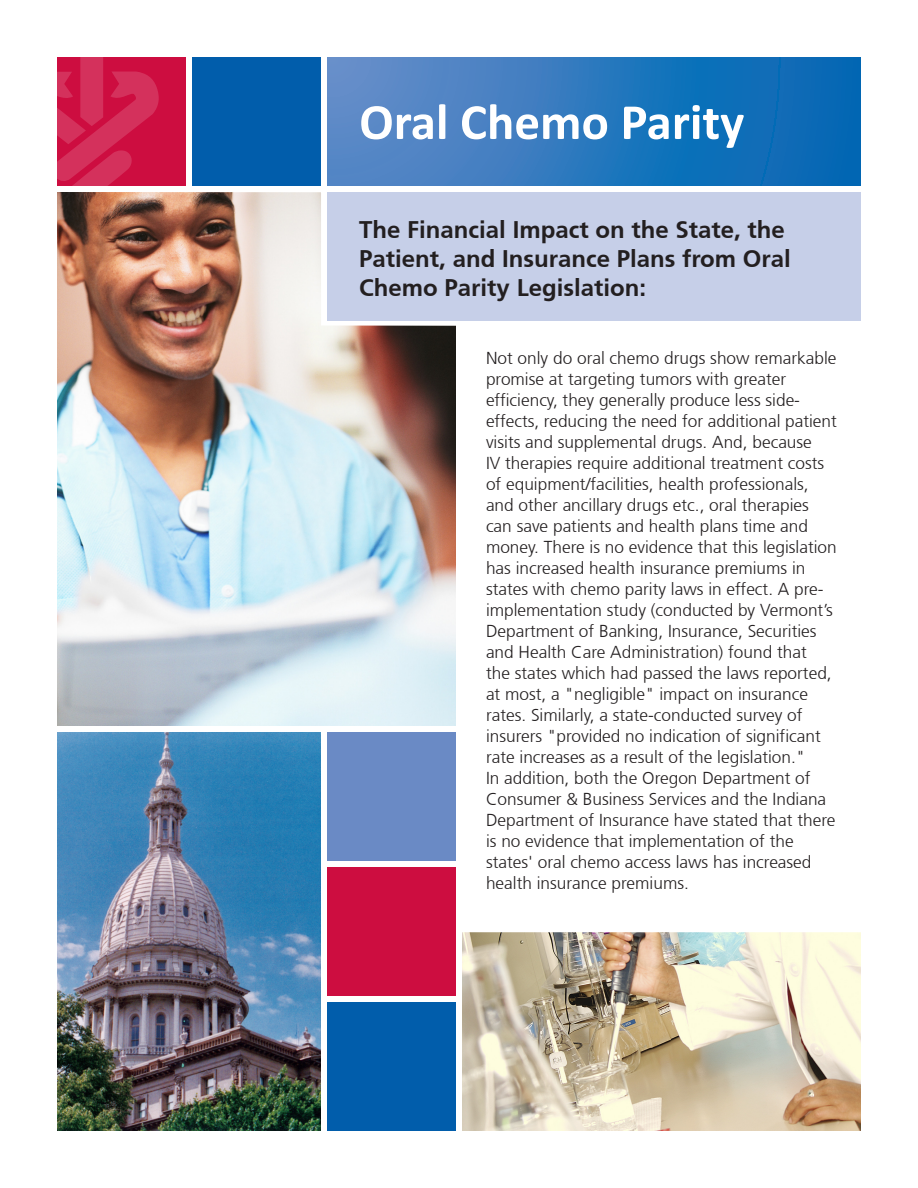
<style>
.page{position:relative;width:918px;height:1188px;background:#fff}
.page>*{position:absolute;margin:0;border:0;box-sizing:border-box;transform-origin:0 0}
.t1{font:700 51px "Calibri";color:#fff}
.Sub_Header{font:700 24px/28.8px "Frutiger";color:#231f20}
.Body_good{font:300 17.25px/21px "Frutiger";color:#231f20}
</style>
<div class="page">
<div style="left:56px;top:56px;width:132px;height:132px;background:#cd0d40"></div>
<svg style="left:58px;top:58px;width:101px;height:127px"></svg>
<div style="left:54px;top:54px;width:135px;height:135px;border:3px solid #fff"></div>
<svg style="left:328px;top:58px;width:532px;height:127px;background:#2d78bd"></svg>
<div style="left:324px;top:54px;width:540px;height:135px;border:3px solid #fff"></div>
<div style="left:189px;top:54px;width:135px;height:135px;background:#015dab;border:3px solid #fff"></div>
<img style="left:54px;top:187px;width:406px;height:539px">
<div style="left:324px;top:189px;width:540px;height:135px;background:#c6cfe8;border:3px solid #fff"></div>
<img style="left:58px;top:733px;width:262px;height:397px">
<div style="left:54px;top:729px;width:270px;height:405px;border:3px solid #fff"></div>
<div style="left:324px;top:864px;width:135px;height:135px;background:#cd0d40;border:3px solid #fff"></div>
<div style="left:324px;top:729px;width:135px;height:135px;background:#6a8ac5;border:3px solid #fff"></div>
<div style="left:324px;top:999px;width:135px;height:135px;background:#015dab;border:3px solid #fff"></div>
<img style="left:463px;top:933px;width:397px;height:197px">
<div style="left:459px;top:929px;width:405px;height:205px;border:3px solid #fff"></div>
<p class="t1" style="left:359px;top:89px;width:387px">Oral Chemo Parity</p>
<p class="Sub_Header" style="left:359px;top:215px;width:433px">The Financial Impact on the State, the<br>Patient, and Insurance Plans from Oral<br>Chemo Parity Legislation:</p>
<p class="Body_good" style="left:486px;top:347px;width:352px">Not only do oral chemo drugs show remarkable promise at targeting tumors with greater efficiency, they generally produce less side&shy;effects, reducing the need for additional patient visits and supplemental drugs. And, because<br>IV therapies require additional treatment costs of equipment/facilities, health professionals, and other ancillary drugs etc., oral therapies can save patients and health plans time and money. There is no evidence that this legislation has increased health insurance premiums in states with chemo parity laws in effect. A pre&shy;implementation study (conducted by Vermont’s Department of Banking, Insurance, Securities and Health Care Administration) found that<br>the states which had passed the laws reported, at most, a "negligible" impact on insurance rates. Similarly, a state-conducted survey of insurers "provided no indication of significant rate increases as a result of the legislation."<br>In addition, both the Oregon Department of Consumer &amp; Business Services and the Indiana Department of Insurance have stated that there is no evidence that implementation of the states' oral chemo access laws has increased health insurance premiums.</p>
</div>
